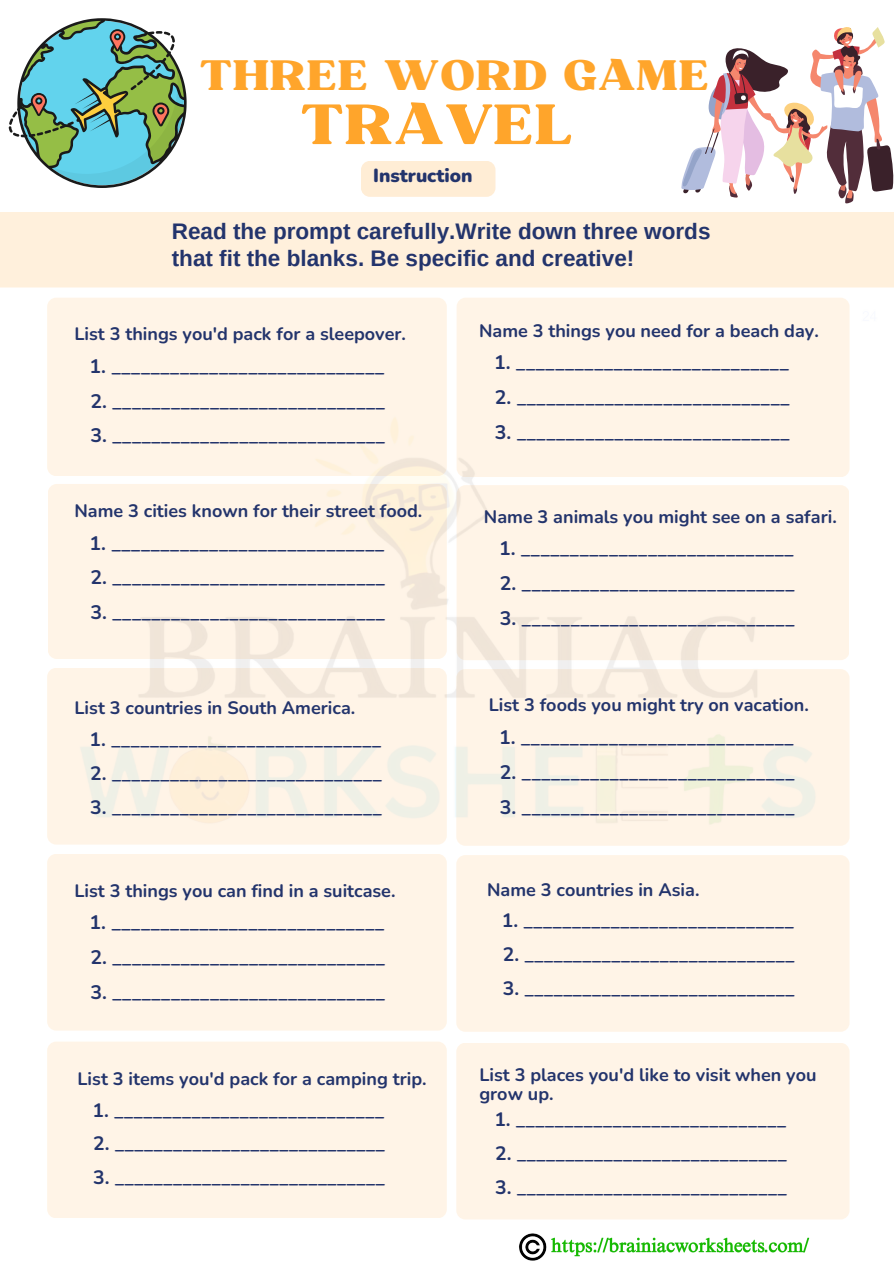
<style>
.page{position:relative;width:894px;height:1264px;background:#fff}
.page>*{position:absolute;margin:0;border:0;box-sizing:border-box;transform-origin:0 0}
.t1{font:54.75px "Bugaki";letter-spacing:.015em;color:#ffa52b}
.t2{font:41.1px "Bugaki";letter-spacing:.015em;color:#ffa52b}
.t3{font:700 22.5px/27px "Arimo";color:#23346c}
.t4{font:700 19.5px "Nunito";color:#23346c}
.t5{font:700 19.35px "Nunito";color:#23346c}
.t6{font:900 18.75px "Nunito";color:#23346c}
.t7{font:700 18px/19.2px "Nunito";color:#23346c}
</style>
<div class="page">
<div style="left:0;top:212px;width:893px;height:75px;background:#fff0dc"></div>
<div style="left:361px;top:161px;width:134px;height:36px;background:#ffedd5;border-radius:9px"></div>
<div style="left:47px;top:298px;width:399px;height:178px;background:#fff4e7;border-radius:9px"></div>
<div style="left:47px;top:853px;width:399px;height:177px;background:#fff4e7;border-radius:9px"></div>
<div style="left:47px;top:1041px;width:399px;height:177px;background:#fff4e7;border-radius:9px"></div>
<div style="left:456px;top:298px;width:393px;height:179px;background:#fff4e7;border-radius:9px"></div>
<div style="left:456px;top:855px;width:393px;height:176px;background:#fff4e7;border-radius:9px"></div>
<div style="left:456px;top:1042px;width:393px;height:177px;background:#fff4e7;border-radius:9px"></div>
<svg style="left:9px;top:18px;width:177px;height:170px"></svg>
<svg style="left:681px;top:27px;width:212px;height:176px"></svg>
<img style="left:47px;top:406px;width:803px;height:449px">
<img style="left:519px;top:1233px;width:291px;height:28px">
<p class="t2" style="left:200px;top:50px;width:510px">THREE WORD GAME</p>
<p class="t1" style="left:300px;top:91px;width:273px">TRAVEL</p>
<p class="t6" style="left:373px;top:163px;width:101px">Instruction</p>
<h1 class="t3" style="left:172px;top:218px;width:540px">Read the prompt carefully.Write down three words that fit the blanks. Be specific and creative!</h1>
<p class="t7" style="left:74px;top:324px;width:333px">List 3 things you'd pack for a sleepover.</p>
<p class="t4" style="left:90px;top:353px;width:296px">1. ____________________________</p>
<p class="t4" style="left:90px;top:388px;width:296px">2. ____________________________</p>
<p class="t4" style="left:90px;top:423px;width:296px">3. ____________________________</p>
<p class="t7" style="left:74px;top:501px;width:349px">Name 3 cities known for their street food.</p>
<p class="t4" style="left:90px;top:530px;width:296px">1. ____________________________</p>
<p class="t4" style="left:90px;top:564px;width:296px">2. ____________________________</p>
<p class="t4" style="left:90px;top:599px;width:296px">3. ____________________________</p>
<p class="t7" style="left:74px;top:699px;width:282px">List 3 countries in South America.</p>
<p class="t5" style="left:89px;top:726px;width:293px">1. ____________________________</p>
<p class="t5" style="left:90px;top:760px;width:293px">2. ____________________________</p>
<p class="t5" style="left:90px;top:794px;width:293px">3. ____________________________</p>
<p class="t7" style="left:74px;top:881px;width:322px">List 3 things you can find in a suitcase.</p>
<p class="t4" style="left:90px;top:909px;width:296px">1. ____________________________</p>
<p class="t4" style="left:90px;top:944px;width:296px">2. ____________________________</p>
<p class="t4" style="left:90px;top:979px;width:296px">3. ____________________________</p>
<p class="t7" style="left:77px;top:1069px;width:350px">List 3 items you'd pack for a camping trip.</p>
<p class="t5" style="left:92px;top:1097px;width:293px">1. ____________________________</p>
<p class="t5" style="left:93px;top:1130px;width:293px">2. ____________________________</p>
<p class="t5" style="left:93px;top:1164px;width:293px">3. ____________________________</p>
<p class="t7" style="left:479px;top:321px;width:341px">Name 3 things you need for a beach day.</p>
<p class="t4" style="left:494px;top:349px;width:296px">1. ____________________________</p>
<p class="t4" style="left:495px;top:384px;width:296px">2. ____________________________</p>
<p class="t4" style="left:495px;top:419px;width:296px">3. ____________________________</p>
<p class="t7" style="left:484px;top:507px;width:354px">Name 3 animals you might see on a safari.</p>
<p class="t4" style="left:499px;top:535px;width:296px">1. ____________________________</p>
<p class="t4" style="left:499px;top:570px;width:296px">2. ____________________________</p>
<p class="t4" style="left:499px;top:605px;width:296px">3. ____________________________</p>
<p class="t7" style="left:488px;top:695px;width:321px">List 3 foods you might try on vacation.</p>
<p class="t4" style="left:499px;top:724px;width:296px">1. ____________________________</p>
<p class="t4" style="left:499px;top:759px;width:296px">2. ____________________________</p>
<p class="t4" style="left:499px;top:793px;width:296px">3. ____________________________</p>
<p class="t7" style="left:487px;top:880px;width:214px">Name 3 countries in Asia.</p>
<p class="t5" style="left:502px;top:907px;width:293px">1. ____________________________</p>
<p class="t5" style="left:502px;top:941px;width:293px">2. ____________________________</p>
<p class="t5" style="left:502px;top:975px;width:293px">3. ____________________________</p>
<p class="t7" style="left:479px;top:1065px;width:338px">List 3 places you'd like to visit when you grow up.</p>
<p class="t5" style="left:494px;top:1106px;width:293px">1. ____________________________</p>
<p class="t5" style="left:495px;top:1140px;width:293px">2. ____________________________</p>
<p class="t5" style="left:495px;top:1174px;width:293px">3. ____________________________</p>
</div>
